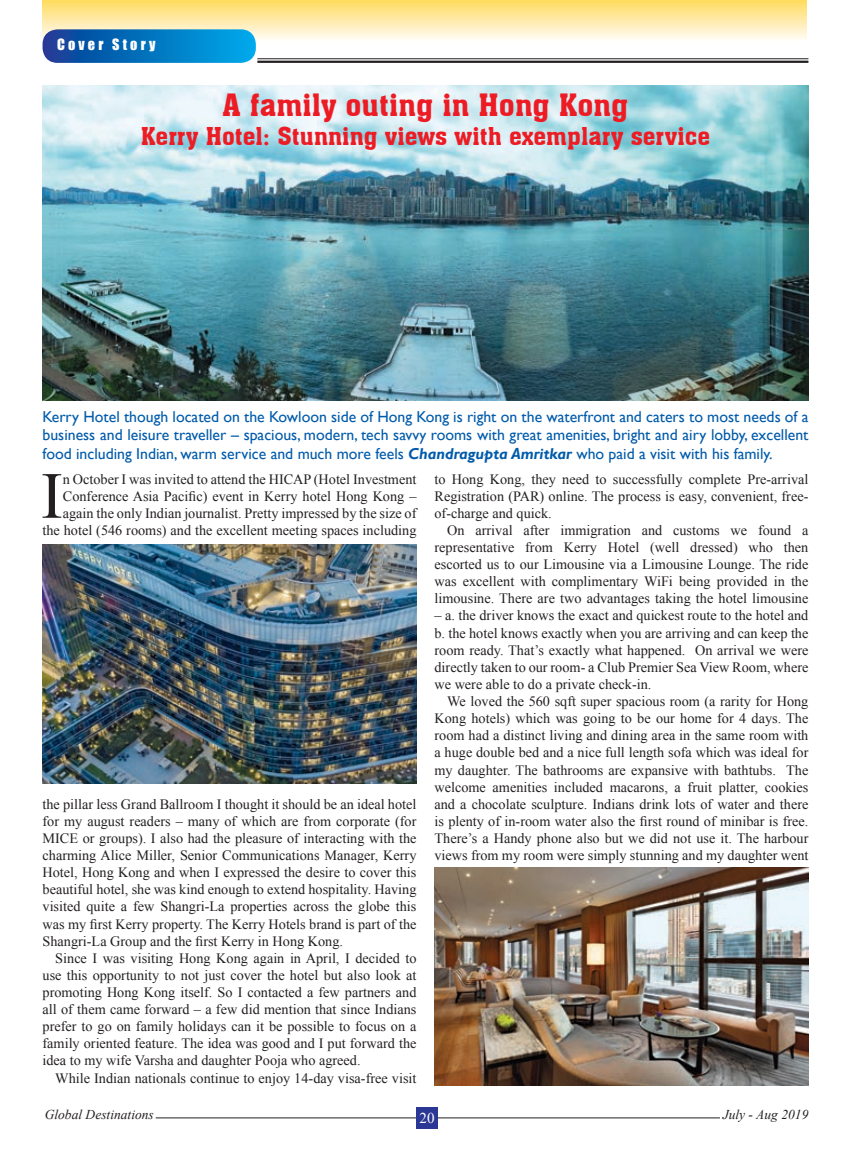
<style>
.page{position:relative;width:851px;height:1149px;background:#fff}
.page>*{position:absolute;margin:0;border:0;box-sizing:border-box;transform-origin:0 0}
.t1{font:65.85px "Times New Roman";color:#231f20}
.t2{font:30px "Aachen BT";color:#ed1c24}
.t3{font:24px "Aachen BT";color:#ed1c24}
.t4{font:15.75px/18.9px "Gill Sans";color:#005bab;text-align:justify}
.t5{font:15px "Times New Roman";color:#fff}
.t6{font:14.25px/17.1px "Times New Roman";color:#231f20;text-align:right}
.t7{font:14.25px "Impact";letter-spacing:.22em;color:#fff}
.t8{font:italic 13.5px "Times New Roman";color:#231f20}
.s1{font-weight:700;font-style:italic}
</style>
<div class="page">
<hr style="left:156px;top:1117px;width:563px;height:1px;background:#231f20">
<div style="left:416px;top:1106px;width:21px;height:22px;background:#2a3795"></div>
<div style="left:43px;top:0;width:763px;height:41px;background:linear-gradient(to bottom,#ffdb5f,#fffcf8)"></div>
<svg style="left:43px;top:29px;width:213px;height:34px;background:#0775bf"></svg>
<hr style="left:257px;top:61px;width:551px;height:2px;background:#231f20">
<hr style="left:257px;top:58px;width:551px;height:1px;background:#231f20">
<img style="left:43px;top:85px;width:765px;height:315px">
<img style="left:43px;top:544px;width:373px;height:239px">
<img style="left:434px;top:867px;width:374px;height:217px">
<p class="t7" style="left:57px;top:33px;width:100px">COVER STORY</p>
<p class="t2" style="left:222px;top:87px;width:407px">A family outing in Hong Kong</p>
<p class="t3" style="left:141px;top:121px;width:570px">Kerry Hotel: Stunning views with exemplary service</p>
<p class="t4" style="left:43px;top:407px;width:767px">Kerry Hotel though located on the Kowloon side of Hong Kong is right on the waterfront and caters to most needs of a business and leisure traveller – spacious, modern, tech savvy rooms with great amenities, bright and airy lobby, excellent food including Indian, warm service and much more feels <span class="s1">Chandragupta Amritkar</span> who paid a visit with his family.</p>
<p class="t6" style="left:43px;top:470px;width:375px">n October I was invited to attend the HICAP (Hotel Investment Conference Asia Pacific) event in Kerry hotel Hong Kong – again the only Indian journalist. Pretty impressed by the size of the hotel (546 rooms) and the excellent meeting spaces including</p>
<p class="t1" style="left:41px;top:451px;width:23px">I</p>
<p class="t6" style="left:43px;top:795px;width:375px">the pillar less Grand Ballroom I thought it should be an ideal hotel</p>
<p class="t6" style="left:43px;top:812px;width:375px">for my august readers – many of which are from corporate (for</p>
<p class="t6" style="left:43px;top:829px;width:375px">MICE or groups). I also had the pleasure of interacting with the</p>
<p class="t6" style="left:43px;top:846px;width:375px">charming Alice Miller, Senior Communications Manager, Kerry</p>
<p class="t6" style="left:43px;top:863px;width:375px">Hotel, Hong Kong and when I expressed the desire to cover this</p>
<p class="t6" style="left:43px;top:880px;width:375px">beautiful hotel, she was kind enough to extend hospitality. Having</p>
<p class="t6" style="left:43px;top:897px;width:375px">visited quite a few Shangri-La properties across the globe this</p>
<p class="t6" style="left:43px;top:914px;width:375px">was my first Kerry property. The Kerry Hotels brand is part of the</p>
<p class="t6" style="left:43px;top:931px;width:302px">Shangri-La Group and the first Kerry in Hong Kong.</p>
<p class="t6" style="left:55px;top:948px;width:362px">Since I was visiting Hong Kong again in April, I decided to</p>
<p class="t6" style="left:43px;top:966px;width:375px">use this opportunity to not just cover the hotel but also look at</p>
<p class="t6" style="left:43px;top:983px;width:375px">promoting Hong Kong itself. So I contacted a few partners and</p>
<p class="t6" style="left:43px;top:1000px;width:375px">all of them came forward – a few did mention that since Indians</p>
<p class="t6" style="left:43px;top:1017px;width:375px">prefer to go on family holidays can it be possible to focus on a</p>
<p class="t6" style="left:43px;top:1034px;width:375px">family oriented feature. The idea was good and I put forward the</p>
<p class="t6" style="left:43px;top:1051px;width:319px">idea to my wife Varsha and daughter Pooja who agreed.</p>
<p class="t6" style="left:55px;top:1068px;width:362px">While Indian nationals continue to enjoy 14-day visa-free visit</p>
<p class="t6" style="left:434px;top:470px;width:375px">to Hong Kong, they need to successfully complete Pre-arrival</p>
<p class="t6" style="left:434px;top:487px;width:375px">Registration (PAR) online. The process is easy, convenient, free-</p>
<p class="t6" style="left:434px;top:504px;width:119px">of-charge and quick.</p>
<p class="t6" style="left:447px;top:521px;width:362px">On arrival after immigration and customs we found a</p>
<p class="t6" style="left:434px;top:538px;width:375px">representative from Kerry Hotel (well dressed) who then</p>
<p class="t6" style="left:434px;top:555px;width:375px">escorted us to our Limousine via a Limousine Lounge. The ride</p>
<p class="t6" style="left:434px;top:572px;width:375px">was excellent with complimentary WiFi being provided in the</p>
<p class="t6" style="left:434px;top:589px;width:375px">limousine. There are two advantages taking the hotel limousine</p>
<p class="t6" style="left:434px;top:606px;width:375px">– a. the driver knows the exact and quickest route to the hotel and</p>
<p class="t6" style="left:434px;top:624px;width:375px">b. the hotel knows exactly when you are arriving and can keep the</p>
<p class="t6" style="left:434px;top:641px;width:375px">room ready. That’s exactly what happened. On arrival we were</p>
<p class="t6" style="left:434px;top:658px;width:375px">directly taken to our room- a Club Premier Sea View Room, where</p>
<p class="t6" style="left:434px;top:675px;width:218px">we were able to do a private check-in.</p>
<p class="t6" style="left:447px;top:692px;width:362px">We loved the 560 sqft super spacious room (a rarity for Hong</p>
<p class="t6" style="left:434px;top:709px;width:375px">Kong hotels) which was going to be our home for 4 days. The</p>
<p class="t6" style="left:434px;top:726px;width:375px">room had a distinct living and dining area in the same room with</p>
<p class="t6" style="left:434px;top:743px;width:375px">a huge double bed and a nice full length sofa which was ideal for</p>
<p class="t6" style="left:434px;top:760px;width:375px">my daughter. The bathrooms are expansive with bathtubs. The</p>
<p class="t6" style="left:434px;top:777px;width:375px">welcome amenities included macarons, a fruit platter, cookies</p>
<p class="t6" style="left:434px;top:795px;width:375px">and a chocolate sculpture. Indians drink lots of water and there</p>
<p class="t6" style="left:434px;top:812px;width:375px">is plenty of in-room water also the first round of minibar is free.</p>
<p class="t6" style="left:434px;top:829px;width:375px">There’s a Handy phone also but we did not use it. The harbour</p>
<p class="t6" style="left:434px;top:846px;width:375px">views from my room were simply stunning and my daughter went</p>
<p class="t8" style="left:45px;top:1106px;width:111px">Global Destinations</p>
<p class="t8" style="left:722px;top:1106px;width:87px">July - Aug 2019</p>
<p class="t5" style="left:419px;top:1107px;width:16px">20</p>
</div>
